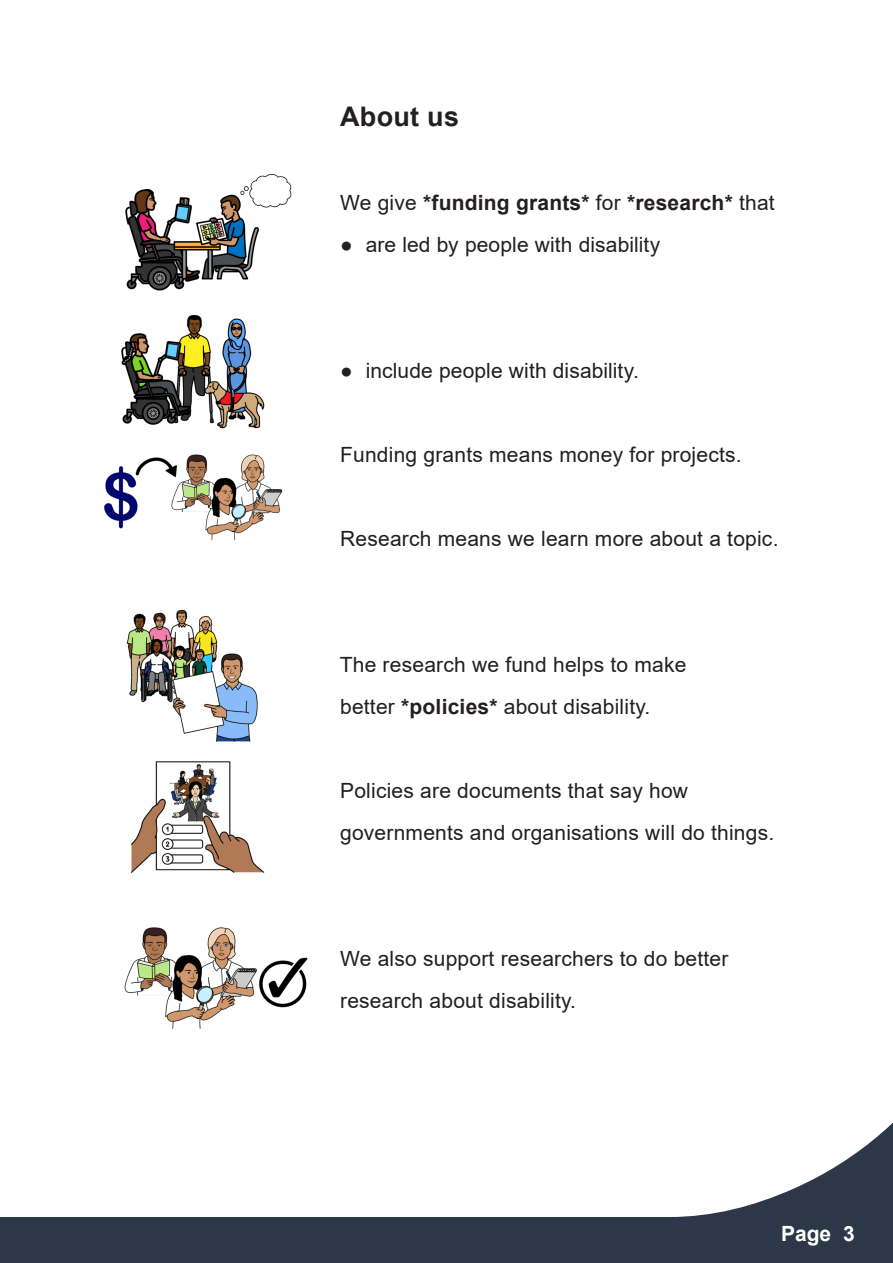
<style>
.page{position:relative;width:893px;height:1263px;background:#fff}
.page>*{position:absolute;margin:0;border:0;box-sizing:border-box;transform-origin:0 0}
.t1{font:700 27px "Arial";letter-spacing:.01em;color:#231f20}
.t2{font:21px/42px "Arial";letter-spacing:.01em;color:#231f20}
.t3{font:700 21px "Arial";letter-spacing:.01em;color:#231f20}
.t4{font:700 21px "Arial";color:#fff}
.s1{font-weight:400}
.s2{font-weight:700}
</style>
<div class="page">
<svg style="left:0;top:1122px;width:893px;height:141px"></svg>
<img style="left:125px;top:188px;width:135px;height:103px">
<img style="left:238px;top:174px;width:54px;height:37px">
<img style="left:121px;top:315px;width:144px;height:114px">
<img style="left:104px;top:466px;width:34px;height:63px">
<img style="left:171px;top:454px;width:112px;height:87px">
<img style="left:135px;top:455px;width:45px;height:23px">
<img style="left:126px;top:609px;width:132px;height:133px">
<img style="left:130px;top:761px;width:135px;height:112px">
<img style="left:167px;top:763px;width:54px;height:59px">
<img style="left:158px;top:822px;width:47px;height:47px">
<img style="left:125px;top:927px;width:132px;height:102px">
<img style="left:259px;top:957px;width:49px;height:51px">
<h2 class="t1" style="left:340px;top:97px;width:120px">About us</h2>
<p class="t3" style="left:340px;top:188px;width:436px"><span class="s1">We give</span> *funding grants* <span class="s1">for</span> *research* <span class="s1">that</span></p>
<p class="t2" style="left:340px;top:223px;width:322px">● are led by people with disability</p>
<p class="t2" style="left:340px;top:349px;width:300px">● include people with disability.</p>
<p class="t2" style="left:340px;top:433px;width:403px">Funding grants means money for projects.</p>
<p class="t2" style="left:340px;top:517px;width:440px">Research means we learn more about a topic.</p>
<p class="t2" style="left:340px;top:643px;width:348px">The research we fund helps to make better <span class="s2">*policies*</span> about disability.</p>
<p class="t2" style="left:340px;top:769px;width:436px">Policies are documents that say how governments and organisations will do things.</p>
<p class="t2" style="left:340px;top:937px;width:390px">We also support researchers to do better research about disability.</p>
<p class="t4" style="left:781px;top:1218px;width:75px">Page 3</p>
</div>
